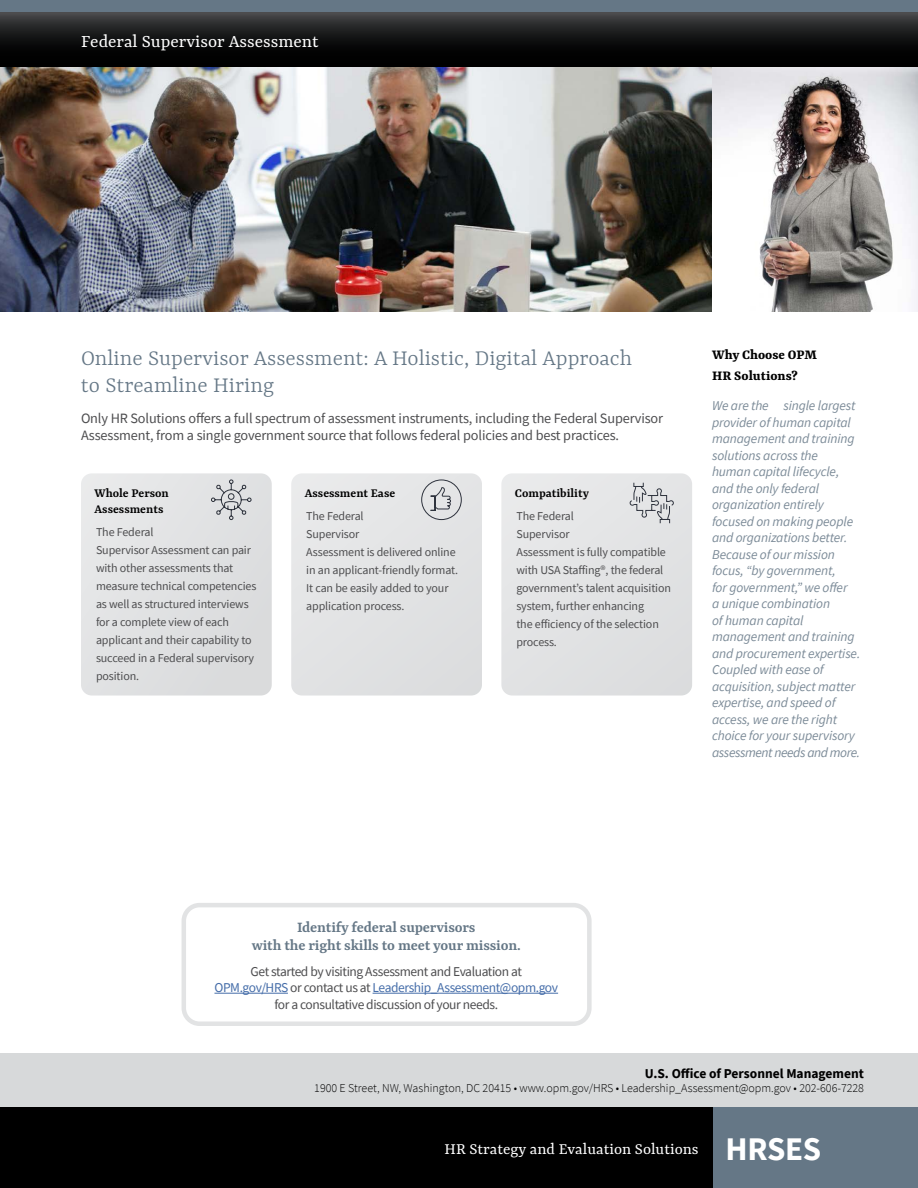
<style>
.page{position:relative;width:918px;height:1188px;background:#fff}
.page>*{position:absolute;margin:0;border:0;box-sizing:border-box;transform-origin:0 0}
.t1{font:700 33px "Source Sans Pro";letter-spacing:-.01em;color:#fff}
.t2{font:300 24px/27px "Yrsa";color:#657786}
.t3{font:19.5px "Yrsa";color:#fff}
.t4{font:17.25px "Yrsa";color:#fff}
.t5{font:600 16.5px/18px "Yrsa";letter-spacing:-.01em;color:#657786;text-align:center}
.t6{font:700 15px/21px "Yrsa";color:#000}
.t7{font:14.25px/16.5px "Source Sans Pro";letter-spacing:-.01em;color:#4d4d4f}
.t8{font:italic 13.5px/16.5px "Source Sans Pro";letter-spacing:-.01em;color:#7c8b98}
.t9{font:13.5px/16.5px "Source Sans Pro";letter-spacing:-.03em;color:#4d4d4f;text-align:center}
.t10{font:600 13.5px/16.2px "Yrsa";color:#000}
.t11{font:700 13.5px "Source Sans Pro";color:#000}
.t12{font:12px/18px "Source Sans Pro";letter-spacing:-.01em;color:#4d4d4f}
.t13{font:300 12px "Source Sans Pro";color:#000}
.s1{color:#456da9}
</style>
<div class="page">
<div style="left:712px;top:1107px;width:206px;height:81px;background:#657786"></div>
<div style="left:0;top:1107px;width:712px;height:81px;background:#000"></div>
<div style="left:0;top:1053px;width:918px;height:54px;background:#d7d9da"></div>
<hr style="left:214px;top:993px;width:74px;height:1px;background:#456da9">
<hr style="left:373px;top:993px;width:185px;height:1px;background:#456da9">
<div style="left:182px;top:903px;width:410px;height:123px;border:4px solid #e2e3e4;border-radius:16px"></div>
<img style="left:0;top:67px;width:712px;height:244px">
<img style="left:712px;top:67px;width:206px;height:244px">
<div style="left:0;top:0;width:918px;height:13px;background:#657786"></div>
<div style="left:0;top:13px;width:918px;height:54px;background:linear-gradient(to bottom,#3a3b3c,#000)"></div>
<div style="left:81px;top:473px;width:191px;height:223px;background:#e0e1e3"></div>
<div style="left:291px;top:473px;width:191px;height:223px;background:#e2e3e4"></div>
<div style="left:501px;top:473px;width:191px;height:223px;background:#e2e3e4"></div>
<h3 class="t3" style="left:81px;top:31px;width:239px">Federal Supervisor Assessment</h3>
<h2 class="t2" style="left:81px;top:344px;width:553px">Online Supervisor Assessment: A Holistic, Digital Approach to Streamline Hiring</h2>
<p class="t7" style="left:81px;top:410px;width:584px">Only HR Solutions offers a full spectrum of assessment instruments, including the Federal Supervisor<br>Assessment, from a single government source that follows federal policies and best practices.</p>
<h3 class="t10" style="left:94px;top:484px;width:76px">Whole Person<br>Assessments</h3>
<p class="t12" style="left:96px;top:523px;width:162px">The Federal<br>Supervisor Assessment can pair with other assessments that measure technical competencies as well as structured interviews for a complete view of each applicant and their capability to succeed in a Federal supervisory position.</p>
<h3 class="t10" style="left:305px;top:484px;width:92px">Assessment Ease</h3>
<p class="t12" style="left:306px;top:507px;width:153px">The Federal<br>Supervisor<br>Assessment is delivered online in an applicant-friendly format.<br>It can be easily added to your application process.</p>
<h3 class="t10" style="left:515px;top:484px;width:76px">Compatibility</h3>
<p class="t12" style="left:516px;top:507px;width:156px">The Federal<br>Supervisor<br>Assessment is fully compatible with USA Staffing®, the federal government’s talent acquisition system, further enhancing<br>the efficiency of the selection process.</p>
<h3 class="t6" style="left:712px;top:343px;width:106px">Why Choose OPM<br>HR Solutions?</h3>
<p class="t8" style="left:712px;top:397px;width:150px">We are the single largest provider of human capital management and training solutions across the<br>human capital lifecycle, and the only federal organization entirely focused on making people and organizations better.<br>Because of our mission focus, “by government,<br>for government,” we offer<br>a unique combination<br>of human capital management and training and procurement expertise.<br>Coupled with ease of acquisition, subject matter expertise, and speed of access, we are the right choice for your supervisory assessment needs and more.</p>
<p class="t5" style="left:252px;top:918px;width:271px">Identify federal supervisors<br>with the right skills to meet your mission.</p>
<p class="t9" style="left:214px;top:963px;width:345px">Get started by visiting Assessment and Evaluation at<br><span class="s1">OPM.gov/HRS</span> or contact us at <span class="s1">Leadership_Assessment@opm.gov </span>for a consultative discussion of your needs.</p>
<p class="t11" style="left:645px;top:1064px;width:221px">U.S. Office of Personnel Management</p>
<p class="t13" style="left:314px;top:1081px;width:551px">1900 E Street, NW, Washington, DC 20415 • www.opm.gov/HRS • Leadership_Assessment@opm.gov • 202-606-7228</p>
<p class="t4" style="left:445px;top:1139px;width:256px">HR Strategy and Evaluation Solutions</p>
<p class="t1" style="left:726px;top:1127px;width:97px">HRSES</p>
</div>
